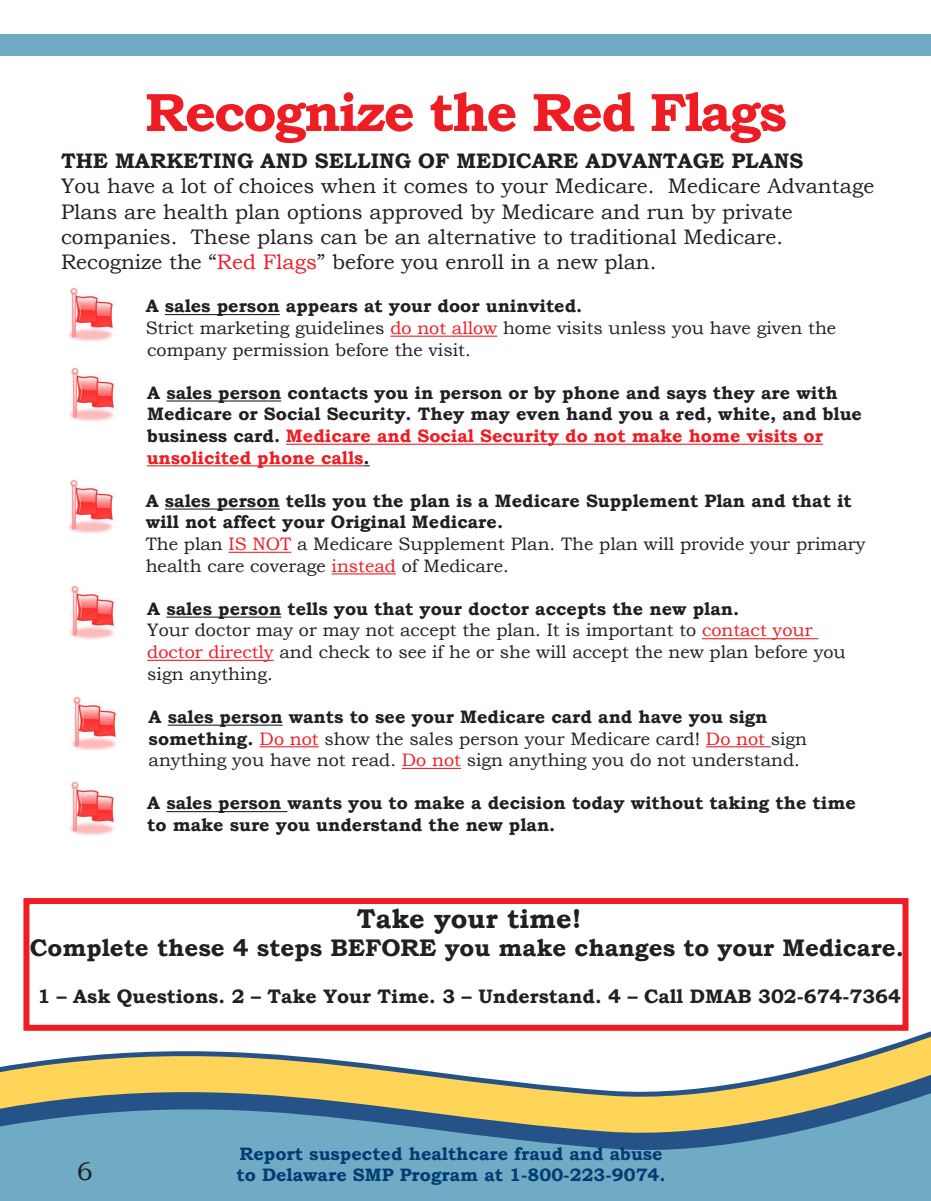
<style>
.page{position:relative;width:931px;height:1201px;background:#fff}
.page>*{position:absolute;margin:0;border:0;box-sizing:border-box;transform-origin:0 0}
.Heading_1___36pt{font:700 54px "Bookman Old Style";letter-spacing:-.04em;color:#ee1d23}
.t1{font:700 27px "Bookman Old Style";color:#231f20}
.Heading_1___36pt-2{font:25.5px "Bookman Old Style";color:#231f20}
.t2{font:700 24px "Bookman Old Style";color:#231f20}
.t3{font:21px/25.2px "Bookman Old Style";color:#231f20}
.t4{font:700 21px "Bookman Old Style";color:#231f20}
.t5{font:700 19.5px "Bookman Old Style";color:#231f20}
.t6{font:700 18px/21.6px "Bookman Old Style";color:#231f20}
.t7{font:18px/21.6px "Bookman Old Style";color:#231f20}
.t8{font:700 18px "Bookman Old Style";color:#013c73}
.t9{font:700 18px "Bookman Old Style";color:#ee1d23}
.s1{color:#ee1d23}
.s2{color:#231f20}
.s3{font-weight:700}
</style>
<div class="page">
<svg style="left:0;top:941px;width:930px;height:258px"></svg>
<div style="left:0;top:34px;width:930px;height:22px;background:#70abc5"></div>
<hr style="left:165px;top:314px;width:115px;height:1px;background:#231f20">
<hr style="left:390px;top:335px;width:107px;height:2px;background:#ee1d23">
<hr style="left:166px;top:400px;width:115px;height:1px;background:#231f20">
<hr style="left:286px;top:443px;width:537px;height:2px;background:#ee1d23">
<hr style="left:147px;top:465px;width:216px;height:1px;background:#ee1d23">
<hr style="left:165px;top:508px;width:115px;height:1px;background:#231f20">
<hr style="left:228px;top:551px;width:63px;height:2px;background:#ee1d23">
<hr style="left:331px;top:573px;width:65px;height:1px;background:#ee1d23">
<hr style="left:166px;top:616px;width:115px;height:1px;background:#231f20">
<hr style="left:702px;top:638px;width:116px;height:1px;background:#ee1d23">
<hr style="left:147px;top:659px;width:127px;height:2px;background:#ee1d23">
<hr style="left:168px;top:724px;width:114px;height:1px;background:#231f20">
<hr style="left:259px;top:746px;width:59px;height:1px;background:#ee1d23">
<hr style="left:705px;top:746px;width:65px;height:1px;background:#ee1d23">
<hr style="left:402px;top:767px;width:59px;height:2px;background:#ee1d23">
<hr style="left:166px;top:811px;width:121px;height:1px;background:#231f20">
<img style="left:70px;top:781px;width:46px;height:54px">
<img style="left:69px;top:288px;width:46px;height:54px">
<img style="left:70px;top:368px;width:46px;height:54px">
<img style="left:69px;top:480px;width:46px;height:54px">
<img style="left:70px;top:586px;width:46px;height:54px">
<img style="left:72px;top:696px;width:46px;height:54px">
<div style="left:23px;top:898px;width:885px;height:132px;border:6px solid #ee1d23"></div>
<svg style="left:0;top:1194px;width:8px;height:7px"></svg>
<svg style="left:924px;top:1194px;width:7px;height:7px"></svg>
<p class="Heading_1___36pt" style="left:145px;top:73px;width:643px">Recognize the Red Flags</p>
<p class="t4" style="left:61px;top:146px;width:743px">THE MARKETING AND SELLING OF MEDICARE ADVANTAGE PLANS</p>
<p class="t3" style="left:61px;top:174px;width:814px">You have a lot of choices when it comes to your Medicare. Medicare Advantage<br>Plans are health plan options approved by Medicare and run by private</p>
<p class="t3" style="left:61px;top:224px;width:723px">companies. These plans can be an alternative to traditional Medicare.<br>Recognize the “<span class="s1">Red Flags</span>” before you enroll in a new plan.</p>
<p class="t6" style="left:146px;top:295px;width:438px">A sales person appears at your door uninvited.</p>
<p class="t7" style="left:146px;top:317px;width:692px">Strict marketing guidelines <span class="s1">do not allow</span> home visits unless you have given the company permission before the visit.</p>
<p class="t6" style="left:147px;top:381px;width:692px">A sales person contacts you in person or by phone and says they are with</p>
<p class="t6" style="left:147px;top:403px;width:716px">Medicare or Social Security. They may even hand you a red, white, and blue business card. <span class="s1">Medicare and Social Security do not make home visits or</span></p>
<p class="t9" style="left:147px;top:444px;width:224px">unsolicited phone calls<span class="s2">.</span></p>
<p class="t6" style="left:146px;top:489px;width:707px">A sales person tells you the plan is a Medicare Supplement Plan and that it will not affect your Original Medicare.</p>
<p class="t7" style="left:146px;top:533px;width:721px">The plan <span class="s1">IS NOT</span> a Medicare Supplement Plan. The plan will provide your primary health care coverage <span class="s1">instead</span> of Medicare.</p>
<p class="t6" style="left:147px;top:597px;width:593px">A sales person tells you that your doctor accepts the new plan.</p>
<p class="t7" style="left:147px;top:619px;width:666px">Your doctor may or may not accept the plan. It is important to <span class="s1">contact your</span></p>
<p class="t7" style="left:147px;top:641px;width:700px"><span class="s1">doctor directly</span> and check to see if he or she will accept the new plan before you sign anything.</p>
<p class="t6" style="left:149px;top:705px;width:620px">A sales person wants to see your Medicare card and have you sign</p>
<p class="t7" style="left:149px;top:727px;width:660px"><span class="s3">something.</span> <span class="s1">Do not</span> show the sales person your Medicare card! <span class="s1">Do not</span> sign</p>
<p class="t7" style="left:149px;top:749px;width:652px">anything you have not read. <span class="s1">Do not</span> sign anything you do not understand.</p>
<p class="t6" style="left:147px;top:792px;width:710px">A sales person wants you to make a decision today without taking the time to make sure you understand the new plan.</p>
<p class="t1" style="left:357px;top:898px;width:226px">Take your time!</p>
<p class="t2" style="left:30px;top:930px;width:875px">Complete these 4 steps BEFORE you make changes to your Medicare.</p>
<p class="t5" style="left:37px;top:982px;width:865px">1 – Ask Questions. 2 – Take Your Time. 3 – Understand. 4 – Call DMAB 302-674-7364</p>
<p class="Heading_1___36pt-2" style="left:77px;top:1154px;width:17px">6</p>
<p class="t8" style="left:239px;top:1140px;width:425px">Report suspected healthcare fraud and abuse</p>
<p class="t8" style="left:236px;top:1162px;width:430px">to Delaware SMP Program at 1-800-223-9074.</p>
</div>
